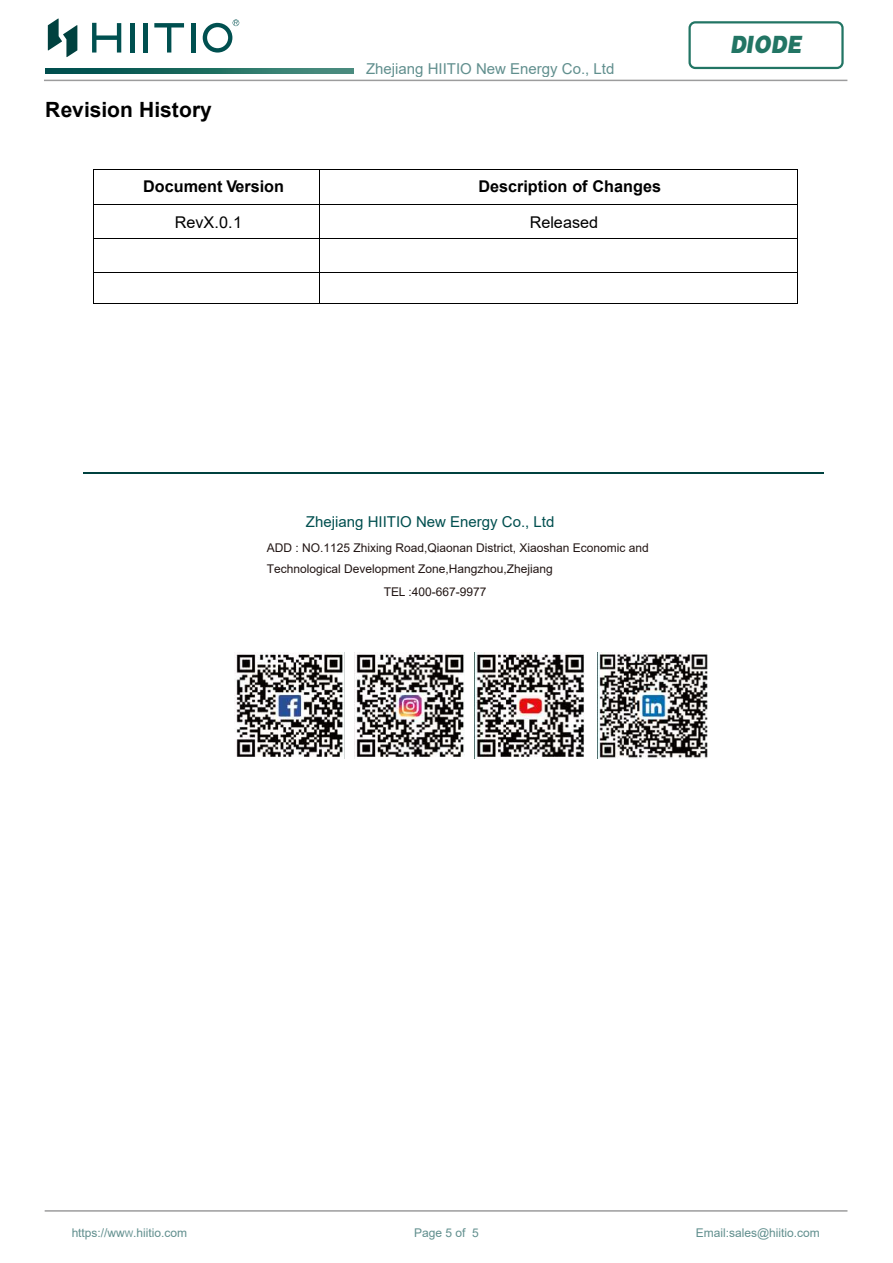
<style>
.page{position:relative;width:893px;height:1263px;background:#fff}
.page>*{position:absolute;margin:0;border:0;box-sizing:border-box;transform-origin:0 0}
.t1{font:24px "HGF9 X CNKI";color:#227564;scale:.86 1}
.t2{font:700 21px "Arial";color:#000}
.t3{font:700 16.2px "Arial";color:#000}
.t4{font:16.2px "Arial";color:#000}
.t5{font:15px "Arial";color:#618f8e}
.t6{font:15px "Arial";color:#004f4f}
.t7{font:12px/21px "Arial";color:#221614}
.t8{font:12px "Arial";color:#618f8e}
.s1{font-size:9px}
</style>
<div class="page">
<svg style="left:45px;top:68px;width:309px;height:6px;background:#206d63"></svg>
<hr style="left:45px;top:1210px;width:802px;height:2px;background:#9c9c9d">
<hr style="left:44px;top:80px;width:803px;height:1px;background:#9c9c9d">
<div style="left:688px;top:21px;width:156px;height:48px;border:2px solid #227564;border-radius:6px"></div>
<hr style="left:191px;top:23px;width:4px;height:30px;background:#005050">
<div style="left:130px;top:23px;width:5px;height:30px;background:#005050"></div>
<svg style="left:92px;top:23px;width:29px;height:30px"></svg>
<hr style="left:144px;top:23px;width:4px;height:30px;background:#005050">
<svg style="left:154px;top:23px;width:30px;height:30px"></svg>
<svg style="left:203px;top:19px;width:36px;height:34px"></svg>
<svg style="left:48px;top:19px;width:29px;height:38px"></svg>
<hr style="left:94px;top:169px;width:225px;height:1px;background:#000">
<hr style="left:320px;top:169px;width:477px;height:1px;background:#000">
<hr style="left:93px;top:170px;width:1px;height:34px;background:#000">
<hr style="left:319px;top:170px;width:1px;height:34px;background:#000">
<hr style="left:797px;top:170px;width:1px;height:34px;background:#000">
<hr style="left:94px;top:204px;width:225px;height:1px;background:#000">
<hr style="left:320px;top:204px;width:477px;height:1px;background:#000">
<hr style="left:93px;top:205px;width:1px;height:33px;background:#000">
<hr style="left:319px;top:205px;width:1px;height:33px;background:#000">
<hr style="left:797px;top:205px;width:1px;height:33px;background:#000">
<hr style="left:94px;top:238px;width:225px;height:1px;background:#000">
<hr style="left:320px;top:238px;width:477px;height:1px;background:#000">
<hr style="left:93px;top:239px;width:1px;height:33px;background:#000">
<hr style="left:319px;top:239px;width:1px;height:33px;background:#000">
<hr style="left:797px;top:239px;width:1px;height:33px;background:#000">
<hr style="left:94px;top:272px;width:225px;height:1px;background:#000">
<hr style="left:320px;top:272px;width:477px;height:1px;background:#000">
<hr style="left:93px;top:273px;width:1px;height:30px;background:#000">
<hr style="left:94px;top:303px;width:225px;height:1px;background:#000">
<hr style="left:319px;top:273px;width:1px;height:30px;background:#000">
<hr style="left:320px;top:303px;width:477px;height:1px;background:#000">
<hr style="left:797px;top:273px;width:1px;height:30px;background:#000">
<hr style="left:83px;top:472px;width:741px;height:1px;background:#00413f">
<img style="left:234px;top:652px;width:111px;height:106px">
<img style="left:354px;top:652px;width:111px;height:106px">
<img style="left:598px;top:652px;width:110px;height:106px">
<img style="left:475px;top:652px;width:110px;height:106px">
<h2 class="t2" style="left:45px;top:95px;width:168px">Revision History</h2>
<p class="t5" style="left:366px;top:58px;width:250px">Zhejiang HIITIO New Energy Co., Ltd</p>
<h3 class="t3" style="left:143px;top:175px;width:142px">Document Version</h3>
<h3 class="t3" style="left:478px;top:175px;width:184px">Description of Changes</h3>
<h3 class="t4" style="left:175px;top:211px;width:69px">RevX.0.1</h3>
<h3 class="t4" style="left:530px;top:211px;width:70px">Released</h3>
<h1 class="t1" style="left:729px;top:26px;width:85px">DIODE</h1>
<p class="t6" style="left:306px;top:511px;width:250px">Zhejiang HIITIO New Energy Co., Ltd</p>
<p class="t7" style="left:267px;top:538px;width:384px">ADD : NO.1125 Zhixing Road,Qiaonan District, Xiaoshan Economic and<br>Technological Development Zone,Hangzhou,Zhejiang</p>
<p class="t7" style="left:384px;top:581px;width:104px">TEL :400-667-9977</p>
<p class="t8" style="left:71px;top:1225px;width:117px">https://ww<span class="s1">W</span>.hiitio.com</p>
<p class="t8" style="left:414px;top:1225px;width:66px">Page 5 of 5</p>
<p class="t8" style="left:696px;top:1225px;width:126px">Email:sales@hiitio.com</p>
</div>
